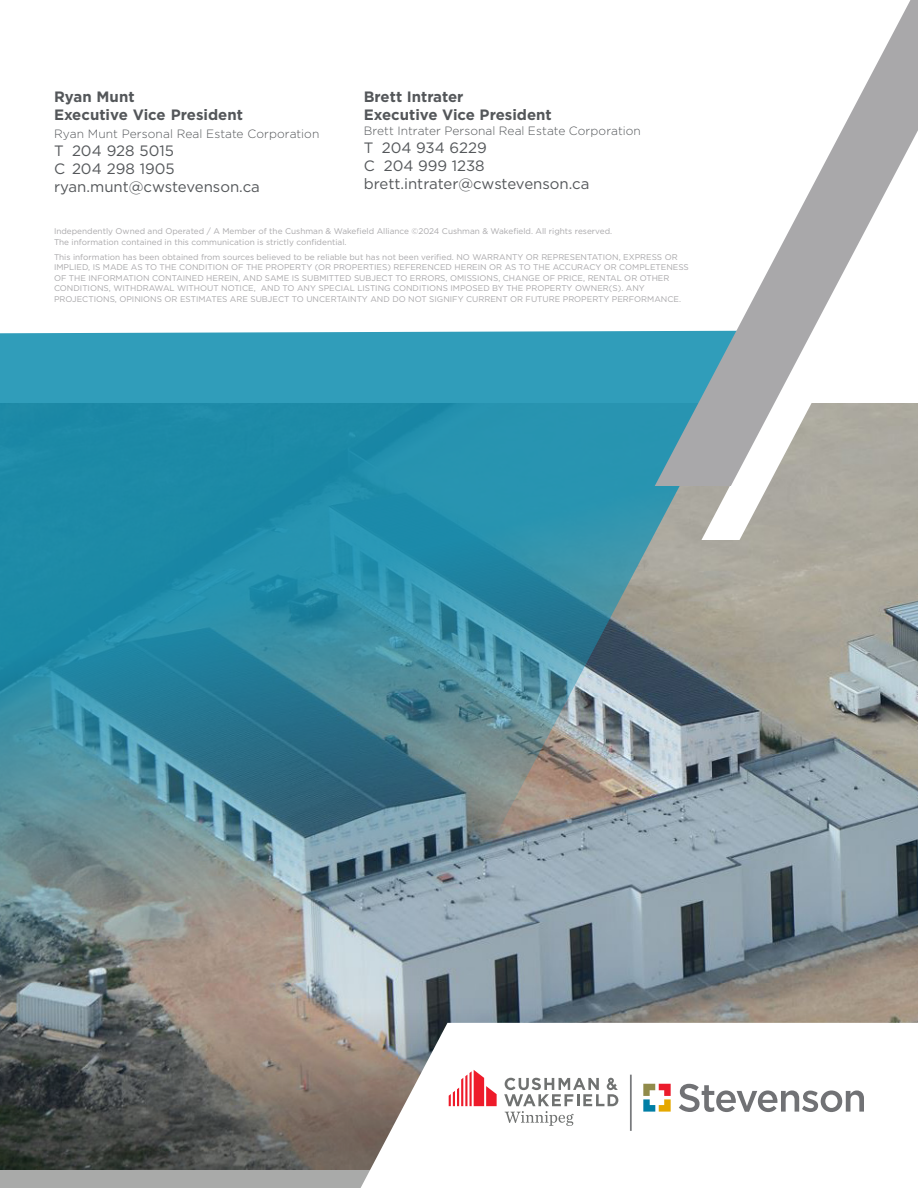
<style>
.page{position:relative;width:918px;height:1188px;background:#fff}
.page>*{position:absolute;margin:0;border:0;box-sizing:border-box;transform-origin:0 0}
.side_bar_bold_copy{font:15px/18px "Gotham";color:#54575a}
.side_bar_bold_copy-2{font:700 15px/18px "Gotham";color:#54575a}
.side_bar_bold_copy-3{font:300 12px "Gotham";letter-spacing:.005em;color:#54575a}
.Disclaimer_Text_-_6_pt{font:8.25px/10.5px "Gotham";color:#a9a8aa}
</style>
<div class="page">
<img style="left:761px;top:540px;width:157px;height:465px">
<svg style="left:761px;top:1090px;width:103px;height:22px"></svg>
<img style="left:0;top:331px;width:761px;height:857px">
<svg style="left:701px;top:486px;width:217px;height:54px;fill:#aca99f"></svg>
<svg style="left:655px;top:0;width:263px;height:486px"></svg>
<p class="side_bar_bold_copy-2" style="left:54px;top:88px;width:191px">Ryan Munt<br>Executive Vice President</p>
<p class="side_bar_bold_copy-3" style="left:54px;top:126px;width:267px">Ryan Munt Personal Real Estate Corporation</p>
<p class="side_bar_bold_copy" style="left:54px;top:142px;width:207px">T 204 928 5015<br>C 204 298 1905 ryan.munt@cwstevenson.ca</p>
<p class="side_bar_bold_copy-2" style="left:364px;top:88px;width:101px">Brett Intrater</p>
<p class="side_bar_bold_copy-2" style="left:364px;top:106px;width:190px">Executive Vice President</p>
<p class="side_bar_bold_copy-3" style="left:364px;top:123px;width:279px">Brett Intrater Personal Real Estate Corporation</p>
<p class="side_bar_bold_copy" style="left:364px;top:138px;width:124px">T 204 934 6229</p>
<p class="side_bar_bold_copy" style="left:364px;top:156px;width:123px">C 204 999 1238</p>
<p class="side_bar_bold_copy" style="left:364px;top:174px;width:227px">brett.intrater@cwstevenson.ca</p>
<p class="Disclaimer_Text_-_6_pt" style="left:54px;top:226px;width:560px">Independently Owned and Operated / A Member of the Cushman &amp; Wakefield Alliance ©2024 Cushman &amp; Wakefield. All rights reserved.<br>The information contained in this communication is strictly confidential.</p>
<p class="Disclaimer_Text_-_6_pt" style="left:54px;top:251px;width:636px">This information has been obtained from sources believed to be reliable but has not been verified. NO WARRANTY OR REPRESENTATION, EXPRESS OR IMPLIED, IS MADE AS TO THE CONDITION OF THE PROPERTY (OR PROPERTIES) REFERENCED HEREIN OR AS TO THE ACCURACY OR COMPLETENESS OF THE INFORMATION CONTAINED HEREIN, AND SAME IS SUBMITTED SUBJECT TO ERRORS, OMISSIONS, CHANGE OF PRICE, RENTAL OR OTHER CONDITIONS, WITHDRAWAL WITHOUT NOTICE, AND TO ANY SPECIAL LISTING CONDITIONS IMPOSED BY THE PROPERTY OWNER(S). ANY PROJECTIONS, OPINIONS OR ESTIMATES ARE SUBJECT TO UNCERTAINTY AND DO NOT SIGNIFY CURRENT OR FUTURE PROPERTY PERFORMANCE.</p>
</div>
